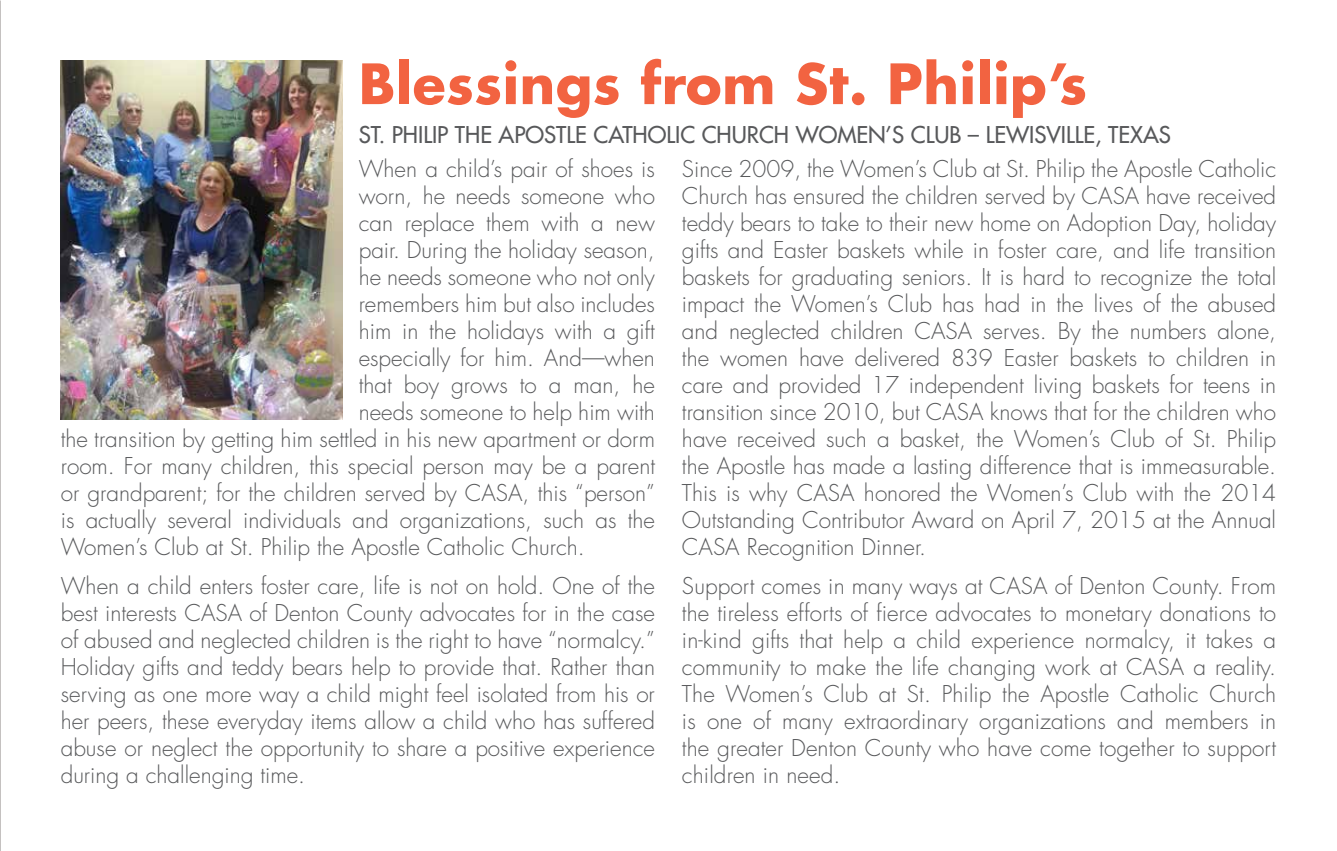
<style>
.page{position:relative;width:1337px;height:851px;background:#fff}
.page>*{position:absolute;margin:0;border:0;box-sizing:border-box;transform-origin:0 0}
.t1{font:700 54px "Futura";letter-spacing:.01em;color:#f26341}
.t2{font:300 22.5px/27px "Futura";color:#58595b;text-align:justify}
.t3{font:22.5px "Futura";color:#58595b}
</style>
<div class="page">
<img style="left:0;top:0;width:1px;height:850px">
<img style="left:61px;top:61px;width:281px;height:358px">
<h1 class="t1" style="left:359px;top:46px;width:730px">Blessings from St. Philip’s</h1>
<p class="t3" style="left:359px;top:120px;width:68px">ST. PHILIP</p>
<p class="t3" style="left:455px;top:120px;width:101px">THE APOSTLE</p>
<p class="t3" style="left:593px;top:120px;width:565px">CATHOLIC CHURC H WOMEN’S CLUB – LEWISVILLE, TEXAS</p>
<p class="t2" style="left:359px;top:155px;width:298px">When a child’s pair of shoes is</p>
<p class="t2" style="left:359px;top:182px;width:298px">worn, he needs someone who</p>
<p class="t2" style="left:359px;top:209px;width:298px">can replace them with a new</p>
<p class="t2" style="left:359px;top:236px;width:298px">pair. During the holiday season,</p>
<p class="t2" style="left:359px;top:263px;width:298px">he needs someone who not only</p>
<p class="t2" style="left:359px;top:290px;width:298px">remembers him but also includes</p>
<p class="t2" style="left:359px;top:317px;width:298px">him in the holidays with a gift</p>
<p class="t2" style="left:359px;top:344px;width:298px">especially for him. And—when</p>
<p class="t2" style="left:359px;top:371px;width:298px">that boy grows to a man, he</p>
<p class="t2" style="left:359px;top:398px;width:298px">needs someone to help him with</p>
<p class="t2" style="left:61px;top:425px;width:596px">the transition by getting him settled in his new apartment or dorm</p>
<p class="t2" style="left:61px;top:452px;width:596px">room. For many children, this special person may be a parent</p>
<p class="t2" style="left:61px;top:479px;width:595px">or grandparent; for the children served by CASA, this “person”</p>
<p class="t2" style="left:61px;top:506px;width:596px">is actually several individuals and organizations, such as the</p>
<p class="t2" style="left:61px;top:533px;width:525px">Women’s Club at St. Philip the Apostle Catholic Church.</p>
<p class="t2" style="left:61px;top:573px;width:596px">When a child enters foster care, life is not on hold. One of the best interests CASA of Denton County advocates for in the case of abused and neglected children is the right to have “normalcy.” Holiday gifts and teddy bears help to provide that. Rather than serving as one more way a child might feel isolated from his or her peers, these everyday items allow a child who has suffered abuse or neglect the opportunity to share a positive experience during a challenging time.</p>
<p class="t2" style="left:682px;top:155px;width:596px">Since 2009, the Women’s Club at St. Philip the Apostle Catholic Church has ensured the children served by CASA have received teddy bears to take to their new home on Adoption Day, holiday gifts and Easter baskets while in foster care, and life transition baskets for graduating seniors. It is hard to recognize the total impact the Women’s Club has had in the lives of the abused and neglected children CASA serves. By the numbers alone, the women have delivered 839 Easter baskets to children in care and provided 17 independent living baskets for teens in transition since 2010, but CASA knows that for the children who have received such a basket, the Women’s Club of St. Philip the Apostle has made a lasting difference that is immeasurable.<br>This is why CASA honored the Women’s Club with the 2014<br>Outstanding Contributor Award on April 7, 2015 at the Annual CASA Recognition Dinner.</p>
<p class="t2" style="left:682px;top:573px;width:596px">Support comes in many ways at CASA of Denton County. From the tireless efforts of fierce advocates to monetary donations to in-kind gifts that help a child experience normalcy, it takes a community to make the life changing work at CASA a reality.<br>The Women’s Club at St. Philip the Apostle Catholic Church is one of many extraordinary organizations and members in the greater Denton County who have come together to support children in need.</p>
</div>
